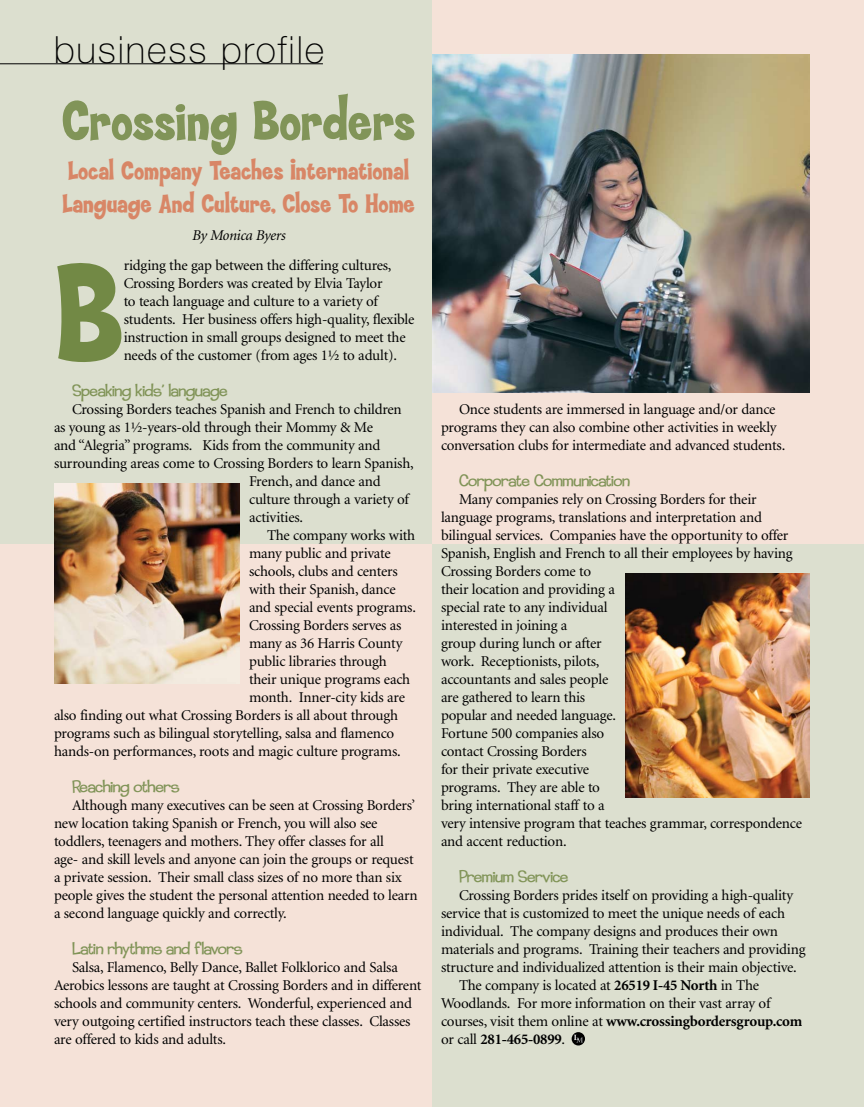
<style>
.page{position:relative;width:864px;height:1107px;background:#fff}
.page>*{position:absolute;margin:0;border:0;box-sizing:border-box;transform-origin:0 0}
.t1{font:800 147.9px "Coop";color:#728945}
.t2{font:800 58.5px "Coop";letter-spacing:-.01em;color:#819458}
.t3{font:100 37.5px "Helvetica Neue";letter-spacing:.05em;color:#000}
.t4{font:800 27px/32.4px "Coop";letter-spacing:-.01em;color:#d88666}
.t5{font:300 18px "Coop";letter-spacing:-.025em;color:#819458}
.t6{font:15px/18px "Minion";letter-spacing:-.015em;color:#000}
.t7{font:700 15px "Minion";letter-spacing:-.015em;color:#000}
.t8{font:italic 15px "Minion";letter-spacing:-.02em;color:#000}
.s1{font-weight:700}
.s2{font-weight:400}
</style>
<div class="page">
<div style="left:0;top:544px;width:432px;height:563px;background:#f5e2d8"></div>
<div style="left:432px;top:0;width:432px;height:544px;background:#f5e2d8"></div>
<div style="left:0;top:0;width:432px;height:544px;background:#dcdfcf"></div>
<div style="left:432px;top:544px;width:432px;height:563px;background:#dcdfcf"></div>
<hr style="left:0;top:63px;width:323px;height:1px;background:#000">
<svg style="left:572px;top:1032px;width:13px;height:14px"></svg>
<svg style="left:574px;top:1035px;width:9px;height:8px"></svg>
<img style="left:626px;top:573px;width:184px;height:225px">
<img style="left:54px;top:484px;width:186px;height:200px">
<img style="left:432px;top:54px;width:378px;height:339px">
<h3 class="t3" style="left:54px;top:29px;width:272px">business profile</h3>
<h2 class="t2" style="left:62px;top:89px;width:355px">Crossing Borders</h2>
<h3 class="t4" style="left:62px;top:156px;width:354px">Local Company Teaches International<br>Language And Culture, Close To Home</h3>
<p class="t8" style="left:192px;top:228px;width:95px">By Monica Byers</p>
<h1 class="t1" style="left:54px;top:234px;width:71px">B</h1>
<p class="t6" style="left:124px;top:257px;width:292px">ridging the gap between the differing cultures, Crossing Borders was created by Elvia Taylor<br>to teach language and culture to a variety of students. Her business offers high-quality, flexible instruction in small groups designed to meet the needs of the customer (from ages 1½ to adult).</p>
<p class="t5" style="left:72px;top:381px;width:157px">Speaking kids’ language</p>
<p class="t6" style="left:72px;top:401px;width:331px">Crossing Borders teaches Spanish and French to children</p>
<p class="t6" style="left:54px;top:419px;width:320px">as young as 1½-years-old through their Mommy &amp; Me</p>
<p class="t6" style="left:54px;top:437px;width:328px">and “Alegria” programs. Kids from the community and</p>
<p class="t6" style="left:54px;top:455px;width:361px">surrounding areas come to Crossing Borders to learn Spanish,</p>
<p class="t6" style="left:249px;top:473px;width:133px">French, and dance and</p>
<p class="t6" style="left:249px;top:491px;width:162px">culture through a variety of</p>
<p class="t6" style="left:249px;top:509px;width:56px">activities.</p>
<p class="t6" style="left:267px;top:527px;width:150px">The company works with</p>
<p class="t6" style="left:249px;top:545px;width:143px">many public and private</p>
<p class="t6" style="left:249px;top:563px;width:150px">schools, clubs and centers</p>
<p class="t6" style="left:249px;top:581px;width:148px">with their Spanish, dance</p>
<p class="t6" style="left:249px;top:599px;width:169px">and special events programs.</p>
<p class="t6" style="left:249px;top:617px;width:154px">Crossing Borders serves as</p>
<p class="t6" style="left:249px;top:635px;width:155px">many as 36 Harris County</p>
<p class="t6" style="left:249px;top:653px;width:139px">public libraries through</p>
<p class="t6" style="left:249px;top:671px;width:163px">their unique programs each</p>
<p class="t6" style="left:249px;top:689px;width:158px">month. Inner-city kids are</p>
<p class="t6" style="left:54px;top:707px;width:346px">also finding out what Crossing Borders is all about through</p>
<p class="t6" style="left:54px;top:725px;width:342px">programs such as bilingual storytelling, salsa and flamenco</p>
<p class="t6" style="left:54px;top:743px;width:348px">hands-on performances, roots and magic culture programs.</p>
<p class="t5" style="left:72px;top:777px;width:109px">Reaching others</p>
<p class="t6" style="left:54px;top:797px;width:365px;text-indent:18px">Although many executives can be seen at Crossing Borders’ new location taking Spanish or French, you will also see toddlers, teenagers and mothers. They offer classes for all<br>age- and skill levels and anyone can join the groups or request a private session. Their small class sizes of no more than six people gives the student the personal attention needed to learn a second language quickly and correctly.</p>
<p class="t5" style="left:72px;top:939px;width:172px">Latin rhythms and flavors</p>
<p class="t6" style="left:54px;top:959px;width:369px;text-indent:18px">Salsa, Flamenco, Belly Dance, Ballet Folklorico and Salsa Aerobics lessons are taught at Crossing Borders and in different schools and community centers. Wonderful, experienced and very outgoing certified instructors teach these classes. Classes are offered to kids and adults.</p>
<p class="t6" style="left:441px;top:401px;width:346px;text-align:center">Once students are immersed in language and/or dance programs they can also combine other activities in weekly conversation clubs for intermediate and advanced students.</p>
<p class="t5" style="left:459px;top:471px;width:172px">Corporate Communication</p>
<p class="t6" style="left:441px;top:491px;width:363px;text-indent:18px">Many companies rely on Crossing Borders for their language programs, translations and interpretation and bilingual services. Companies have the opportunity to offer Spanish, English and French to all their employees by having Crossing Borders come to<br>their location and providing a<br>special rate to any individual<br>interested in joining a<br>group during lunch or after<br>work. Receptionists, pilots,<br>accountants and sales people<br>are gathered to learn this<br>popular and needed language.<br>Fortune 500 companies also<br>contact Crossing Borders<br>for their private executive<br>programs. They are able to<br>bring international staff to a<br>very intensive program that teaches grammar, correspondence and accent reduction.</p>
<p class="t5" style="left:459px;top:867px;width:111px">Premium Service</p>
<p class="t6" style="left:459px;top:887px;width:336px">Crossing Borders prides itself on providing a high-quality</p>
<p class="t6" style="left:441px;top:905px;width:346px">service that is customized to meet the unique needs of each</p>
<p class="t6" style="left:441px;top:923px;width:339px">individual. The company designs and produces their own</p>
<p class="t6" style="left:441px;top:941px;width:366px">materials and programs. Training their teachers and providing</p>
<p class="t6" style="left:441px;top:959px;width:357px">structure and individualized attention is their main objective.</p>
<p class="t6" style="left:459px;top:977px;width:302px">The company is located at <span class="s1">26519 I-45 North</span> in The</p>
<p class="t6" style="left:441px;top:995px;width:331px">Woodlands. For more information on their vast array of</p>
<p class="t7" style="left:441px;top:1014px;width:363px"><span class="s2">courses, visit them online at</span> www.crossingbordersgroup.com</p>
<p class="t7" style="left:441px;top:1032px;width:126px"><span class="s2">or call</span> 281-465-0899<span class="s2">.</span></p>
</div>
